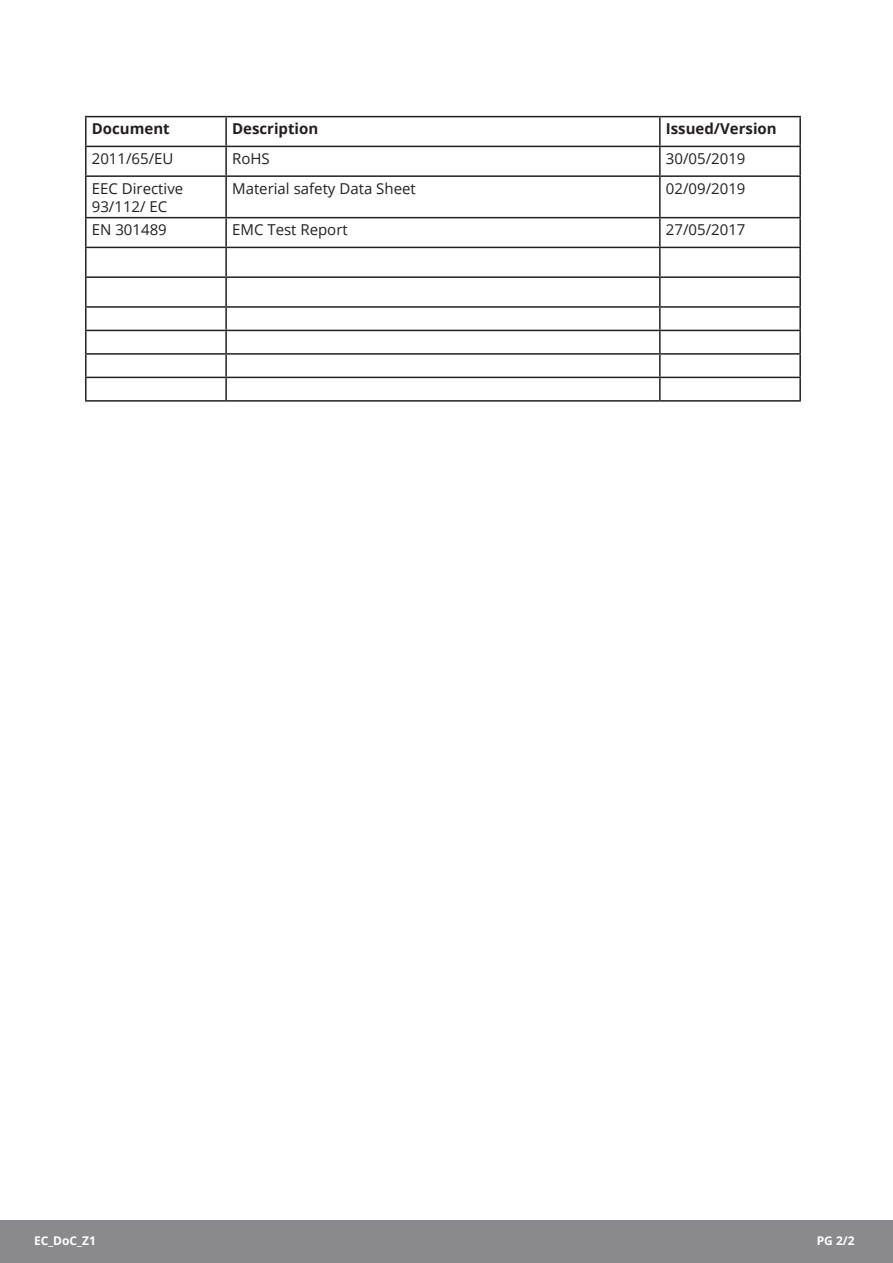
<style>
.page{position:relative;width:893px;height:1263px;background:#fff}
.page>*{position:absolute;margin:0;border:0;box-sizing:border-box;transform-origin:0 0}
.t1{font:15px/18px "Open Sans";color:#231f20}
.t2{font:700 15px "Open Sans";color:#231f20}
.t3{font:700 12px "Open Sans";color:#fff}
</style>
<div class="page">
<div style="left:0;top:1220px;width:893px;height:43px;background:#8a8a8e"></div>
<hr style="left:85px;top:116px;width:141px;height:1px;background:#231f20">
<hr style="left:85px;top:117px;width:2px;height:29px;background:#231f20">
<hr style="left:226px;top:116px;width:434px;height:1px;background:#231f20">
<hr style="left:225px;top:117px;width:2px;height:29px;background:#231f20">
<hr style="left:660px;top:116px;width:141px;height:1px;background:#231f20">
<hr style="left:659px;top:117px;width:2px;height:29px;background:#231f20">
<hr style="left:799px;top:117px;width:2px;height:29px;background:#231f20">
<hr style="left:85px;top:146px;width:141px;height:1px;background:#231f20">
<hr style="left:85px;top:147px;width:2px;height:28px;background:#231f20">
<hr style="left:226px;top:146px;width:434px;height:1px;background:#231f20">
<hr style="left:225px;top:147px;width:2px;height:28px;background:#231f20">
<hr style="left:660px;top:146px;width:141px;height:1px;background:#231f20">
<hr style="left:659px;top:147px;width:2px;height:28px;background:#231f20">
<hr style="left:799px;top:147px;width:2px;height:28px;background:#231f20">
<hr style="left:85px;top:175px;width:141px;height:2px;background:#231f20">
<hr style="left:85px;top:177px;width:2px;height:40px;background:#231f20">
<hr style="left:226px;top:175px;width:434px;height:2px;background:#231f20">
<hr style="left:225px;top:177px;width:2px;height:40px;background:#231f20">
<hr style="left:660px;top:175px;width:141px;height:2px;background:#231f20">
<hr style="left:659px;top:177px;width:2px;height:40px;background:#231f20">
<hr style="left:799px;top:177px;width:2px;height:40px;background:#231f20">
<hr style="left:85px;top:217px;width:141px;height:1px;background:#231f20">
<hr style="left:85px;top:218px;width:2px;height:29px;background:#231f20">
<hr style="left:226px;top:217px;width:434px;height:1px;background:#231f20">
<hr style="left:225px;top:218px;width:2px;height:29px;background:#231f20">
<hr style="left:660px;top:217px;width:141px;height:1px;background:#231f20">
<hr style="left:659px;top:218px;width:2px;height:29px;background:#231f20">
<hr style="left:799px;top:218px;width:2px;height:29px;background:#231f20">
<hr style="left:85px;top:247px;width:141px;height:1px;background:#231f20">
<hr style="left:85px;top:248px;width:2px;height:28px;background:#231f20">
<hr style="left:226px;top:247px;width:434px;height:1px;background:#231f20">
<hr style="left:225px;top:248px;width:2px;height:28px;background:#231f20">
<hr style="left:660px;top:247px;width:141px;height:1px;background:#231f20">
<hr style="left:659px;top:248px;width:2px;height:28px;background:#231f20">
<hr style="left:799px;top:248px;width:2px;height:28px;background:#231f20">
<hr style="left:85px;top:276px;width:141px;height:2px;background:#231f20">
<hr style="left:85px;top:278px;width:2px;height:28px;background:#231f20">
<hr style="left:226px;top:276px;width:434px;height:2px;background:#231f20">
<hr style="left:225px;top:278px;width:2px;height:28px;background:#231f20">
<hr style="left:660px;top:276px;width:141px;height:2px;background:#231f20">
<hr style="left:659px;top:278px;width:2px;height:28px;background:#231f20">
<hr style="left:799px;top:278px;width:2px;height:28px;background:#231f20">
<hr style="left:85px;top:306px;width:141px;height:2px;background:#231f20">
<hr style="left:85px;top:308px;width:2px;height:22px;background:#231f20">
<hr style="left:226px;top:306px;width:434px;height:2px;background:#231f20">
<hr style="left:225px;top:308px;width:2px;height:22px;background:#231f20">
<hr style="left:660px;top:306px;width:141px;height:2px;background:#231f20">
<hr style="left:659px;top:308px;width:2px;height:22px;background:#231f20">
<hr style="left:799px;top:308px;width:2px;height:22px;background:#231f20">
<hr style="left:85px;top:330px;width:141px;height:1px;background:#231f20">
<hr style="left:85px;top:331px;width:2px;height:22px;background:#231f20">
<hr style="left:226px;top:330px;width:434px;height:1px;background:#231f20">
<hr style="left:225px;top:331px;width:2px;height:22px;background:#231f20">
<hr style="left:660px;top:330px;width:141px;height:1px;background:#231f20">
<hr style="left:659px;top:331px;width:2px;height:22px;background:#231f20">
<hr style="left:799px;top:331px;width:2px;height:22px;background:#231f20">
<hr style="left:85px;top:353px;width:141px;height:2px;background:#231f20">
<hr style="left:85px;top:355px;width:2px;height:22px;background:#231f20">
<hr style="left:226px;top:353px;width:434px;height:2px;background:#231f20">
<hr style="left:225px;top:355px;width:2px;height:22px;background:#231f20">
<hr style="left:660px;top:353px;width:141px;height:2px;background:#231f20">
<hr style="left:659px;top:355px;width:2px;height:22px;background:#231f20">
<hr style="left:799px;top:355px;width:2px;height:22px;background:#231f20">
<hr style="left:85px;top:377px;width:141px;height:1px;background:#231f20">
<hr style="left:85px;top:378px;width:2px;height:22px;background:#231f20">
<hr style="left:226px;top:377px;width:434px;height:1px;background:#231f20">
<hr style="left:225px;top:378px;width:2px;height:22px;background:#231f20">
<hr style="left:660px;top:377px;width:141px;height:1px;background:#231f20">
<hr style="left:659px;top:378px;width:2px;height:22px;background:#231f20">
<hr style="left:799px;top:378px;width:2px;height:22px;background:#231f20">
<hr style="left:85px;top:400px;width:141px;height:2px;background:#231f20">
<hr style="left:226px;top:400px;width:434px;height:2px;background:#231f20">
<hr style="left:660px;top:400px;width:141px;height:2px;background:#231f20">
<p class="t2" style="left:92px;top:118px;width:79px">Document</p>
<p class="t2" style="left:232px;top:118px;width:88px">Description</p>
<p class="t2" style="left:666px;top:118px;width:112px">Issued/Version</p>
<p class="t1" style="left:92px;top:149px;width:83px">2011/65/EU</p>
<p class="t1" style="left:232px;top:149px;width:39px">RoHS</p>
<p class="t1" style="left:666px;top:149px;width:81px">30/05/2019</p>
<p class="t1" style="left:92px;top:179px;width:93px">EEC Directive<br>93/112/ EC</p>
<p class="t1" style="left:232px;top:179px;width:185px">Material safety Data Sheet</p>
<p class="t1" style="left:666px;top:179px;width:81px">02/09/2019</p>
<p class="t1" style="left:92px;top:220px;width:77px">EN 301489</p>
<p class="t1" style="left:232px;top:220px;width:117px">EMC Test Report</p>
<p class="t1" style="left:666px;top:220px;width:81px">27/05/2017</p>
<p class="t3" style="left:34px;top:1232px;width:63px">EC_DoC_Z1</p>
<p class="t3" style="left:817px;top:1232px;width:40px">PG 2/2</p>
</div>
